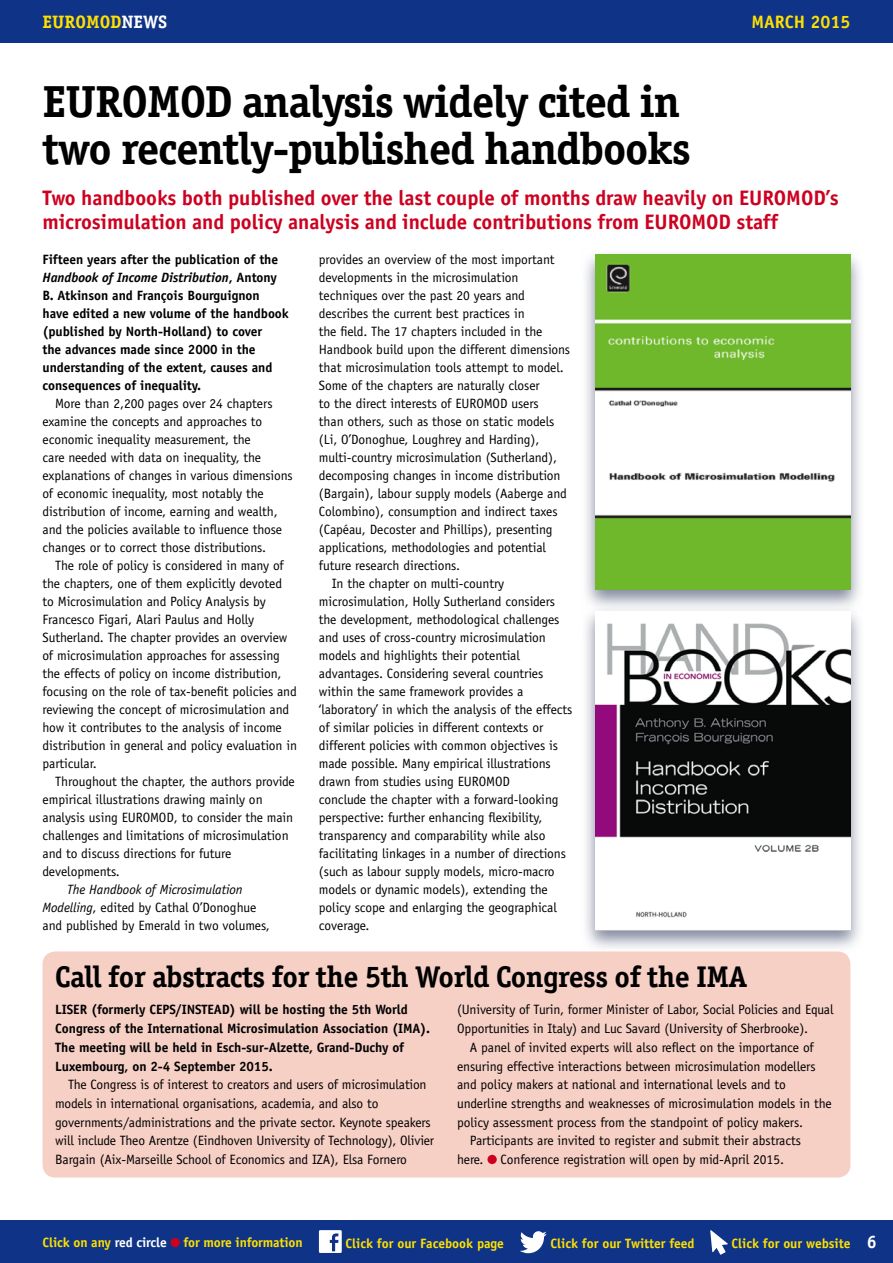
<style>
.page{position:relative;width:893px;height:1263px;background:#fff}
.page>*{position:absolute;margin:0;border:0;box-sizing:border-box;transform-origin:0 0}
.t1{font:700 45px/46.5px "Officina Serif Std";letter-spacing:-.025em;color:#000}
.t2{font:700 30px "Officina Serif Std";letter-spacing:-.02em;color:#000}
.t3{font:700 21px/24px "Officina Sans Std";letter-spacing:-.005em;color:#cd0020}
.t4{font:700 18px "Officina Serif Std";color:#ffe000}
.t5{font:700 18px "Officina Sans Std";color:#ffe000}
.t6{font:13.5px/18px "Officina Sans Std";letter-spacing:-.005em;color:#000}
.t7{font:700 13.5px/18px "Officina Sans Std";letter-spacing:-.005em;color:#000}
.t8{font:700 13.5px "Officina Sans Std";letter-spacing:-.005em;color:#ffe000}
.s1{color:#fff}
.s2{font-style:italic}
.s3{font-size:18px;color:#fff}
</style>
<div class="page">
<div style="left:0;top:1220px;width:893px;height:43px;background:#0f3386"></div>
<div style="left:171px;top:1238px;width:9px;height:9px;background:#cd0020;border-radius:50%"></div>
<div style="left:0;top:0;width:893px;height:43px;background:#0f3386"></div>
<svg style="left:585px;top:254px;width:275px;height:351px"></svg>
<img style="left:595px;top:254px;width:255px;height:335px">
<svg style="left:585px;top:605px;width:275px;height:348px"></svg>
<img style="left:595px;top:611px;width:255px;height:319px">
<div style="left:43px;top:951px;width:807px;height:226px;background:#f6cfc5;border-radius:13px"></div>
<div style="left:487px;top:1155px;width:10px;height:9px;background:#cd0020;border-radius:50%"></div>
<h3 class="t4" style="left:43px;top:10px;width:126px">EUROMOD<span class="s1">NEWS</span></h3>
<h3 class="t5" style="left:751px;top:10px;width:101px">MARCH 2015</h3>
<h1 class="t1" style="left:43px;top:78px;width:650px">EUROMOD analysis widely cited in two recently-published handbooks</h1>
<h3 class="t3" style="left:43px;top:185px;width:798px">Two handbooks both published over the last couple of months draw heavily on EUROMOD’s microsimulation and policy analysis and include contributions from EUROMOD staff</h3>
<p class="t7" style="left:43px;top:250px;width:248px">Fifteen years after the publication of the <span class="s2">Handbook of Income Distribution</span>, Antony B. Atkinson and François Bourguignon have edited a new volume of the handbook (published by North-Holland) to cover<br>the advances made since 2000 in the understanding of the extent, causes and consequences of inequality.</p>
<p class="t6" style="left:43px;top:394px;width:252px;text-indent:13px">More than 2,200 pages over 24 chapters examine the concepts and approaches to economic inequality measurement, the<br>care needed with data on inequality, the explanations of changes in various dimensions of economic inequality, most notably the distribution of income, earning and wealth, and the policies available to influence those changes or to correct those distributions.</p>
<p class="t6" style="left:43px;top:556px;width:256px;text-indent:13px">The role of policy is considered in many of the chapters, one of them explicitly devoted<br>to Microsimulation and Policy Analysis by Francesco Figari, Alari Paulus and Holly Sutherland. The chapter provides an overview of microsimulation approaches for assessing the effects of policy on income distribution, focusing on the role of tax-benefit policies and reviewing the concept of microsimulation and how it contributes to the analysis of income distribution in general and policy evaluation in particular.</p>
<p class="t6" style="left:43px;top:772px;width:254px;text-indent:13px">Throughout the chapter, the authors provide empirical illustrations drawing mainly on analysis using EUROMOD, to consider the main challenges and limitations of microsimulation and to discuss directions for future developments.</p>
<p class="t6" style="left:43px;top:880px;width:229px;text-indent:25px"><span class="s2">The Handbook of Microsimulation<br>Modelling</span>, edited by Cathal O’Donoghue and published by Emerald in two volumes,</p>
<p class="t6" style="left:319px;top:250px;width:237px">provides an overview of the most important</p>
<p class="t6" style="left:319px;top:268px;width:201px">developments in the microsimulation</p>
<p class="t6" style="left:319px;top:286px;width:208px">techniques over the past 20 years and</p>
<p class="t6" style="left:319px;top:304px;width:207px">describes the current best practices in</p>
<p class="t6" style="left:319px;top:322px;width:225px">the field. The 17 chapters included in the</p>
<p class="t6" style="left:319px;top:340px;width:253px">Handbook build upon the different dimensions</p>
<p class="t6" style="left:319px;top:358px;width:246px">that microsimulation tools attempt to model.</p>
<p class="t6" style="left:319px;top:376px;width:222px">Some of the chapters are naturally closer</p>
<p class="t6" style="left:319px;top:394px;width:221px">to the direct interests of EUROMOD users</p>
<p class="t6" style="left:319px;top:412px;width:237px">than others, such as those on static models</p>
<p class="t6" style="left:319px;top:430px;width:222px">(Li, O’Donoghue, Loughrey and Harding),</p>
<p class="t6" style="left:319px;top:448px;width:240px">multi-country microsimulation (Sutherland),</p>
<p class="t6" style="left:319px;top:466px;width:243px">decomposing changes in income distribution</p>
<p class="t6" style="left:319px;top:484px;width:249px">(Bargain), labour supply models (Aaberge and</p>
<p class="t6" style="left:319px;top:502px;width:240px">Colombino), consumption and indirect taxes</p>
<p class="t6" style="left:319px;top:520px;width:235px">(Capéau, Decoster and Phillips), presenting</p>
<p class="t6" style="left:319px;top:538px;width:229px">applications, methodologies and potential</p>
<p class="t6" style="left:319px;top:556px;width:143px">future research directions.</p>
<p class="t6" style="left:332px;top:574px;width:174px">In the chapter on multi-country</p>
<p class="t6" style="left:319px;top:592px;width:238px">microsimulation, Holly Sutherland considers</p>
<p class="t6" style="left:319px;top:610px;width:242px">the development, methodological challenges</p>
<p class="t6" style="left:319px;top:628px;width:228px">and uses of cross-country microsimulation</p>
<p class="t6" style="left:319px;top:646px;width:202px">models and highlights their potential</p>
<p class="t6" style="left:319px;top:664px;width:226px">advantages. Considering several countries</p>
<p class="t6" style="left:319px;top:682px;width:206px">within the same framework provides a</p>
<p class="t6" style="left:319px;top:700px;width:255px">‘laboratory’ in which the analysis of the effects</p>
<p class="t6" style="left:319px;top:718px;width:226px">of similar policies in different contexts or</p>
<p class="t6" style="left:319px;top:736px;width:241px">different policies with common objectives is</p>
<p class="t6" style="left:319px;top:754px;width:233px">made possible. Many empirical illustrations</p>
<p class="t6" style="left:319px;top:772px;width:193px">drawn from studies using EUROMOD</p>
<p class="t6" style="left:319px;top:790px;width:241px">conclude the chapter with a forward-looking</p>
<p class="t6" style="left:319px;top:808px;width:225px">perspective: further enhancing flexibility,</p>
<p class="t6" style="left:319px;top:826px;width:228px">transparency and comparability while also</p>
<p class="t6" style="left:319px;top:844px;width:248px">facilitating linkages in a number of directions</p>
<p class="t6" style="left:319px;top:862px;width:237px">(such as labour supply models, micro-macro</p>
<p class="t6" style="left:319px;top:880px;width:230px">models or dynamic models), extending the</p>
<p class="t6" style="left:319px;top:898px;width:239px">policy scope and enlarging the geographical</p>
<p class="t6" style="left:319px;top:916px;width:52px">coverage.</p>
<h2 class="t2" style="left:55px;top:958px;width:694px">Call for abstracts for the 5th World Congress of the IMA</h2>
<p class="t7" style="left:55px;top:1000px;width:377px;line-height:18.8px">LISER (formerly CEPS/INSTEAD) will be hosting the 5th World Congress of the International Microsimulation Association (IMA).<br>The meeting will be held in Esch-sur-Alzette, Grand-Duchy of Luxembourg, on 2-4 September 2015.</p>
<p class="t6" style="left:55px;top:1075px;width:380px;line-height:18.8px;text-indent:13px">The Congress is of interest to creators and users of microsimulation models in international organisations, academia, and also to governments/administrations and the private sector. Keynote speakers will include Theo Arentze (Eindhoven University of Technology), Olivier Bargain (Aix-Marseille School of Economics and IZA), Elsa Fornero</p>
<p class="t6" style="left:457px;top:1000px;width:378px;line-height:18.8px">(University of Turin, former Minister of Labor, Social Policies and Equal<br>Opportunities in Italy) and Luc Savard (University of Sherbrooke).</p>
<p class="t6" style="left:470px;top:1038px;width:345px">A panel of invited experts will also reflect on the importance of</p>
<p class="t6" style="left:457px;top:1057px;width:360px">ensuring effective interactions between microsimulation modellers</p>
<p class="t6" style="left:457px;top:1076px;width:330px">and policy makers at national and international levels and to</p>
<p class="t6" style="left:457px;top:1094px;width:376px">underline strengths and weaknesses of microsimulation models in the</p>
<p class="t6" style="left:457px;top:1113px;width:347px">policy assessment process from the standpoint of policy makers.</p>
<p class="t6" style="left:470px;top:1132px;width:333px">Participants are invited to register and submit their abstracts</p>
<p class="t6" style="left:457px;top:1150px;width:28px">here.</p>
<p class="t6" style="left:501px;top:1150px;width:285px">Conference registration will open by mid-April 2015.</p>
<p class="t8" style="left:43px;top:1234px;width:262px">Click on any <span class="s1">red circle</span> for more information</p>
<p class="t8" style="left:346px;top:1235px;width:160px">Click for our Facebook page</p>
<p class="t8" style="left:551px;top:1235px;width:146px">Click for our Twitter feed</p>
<p class="t8" style="left:732px;top:1235px;width:147px">Click for our website <span class="s3">6</span></p>
</div>
